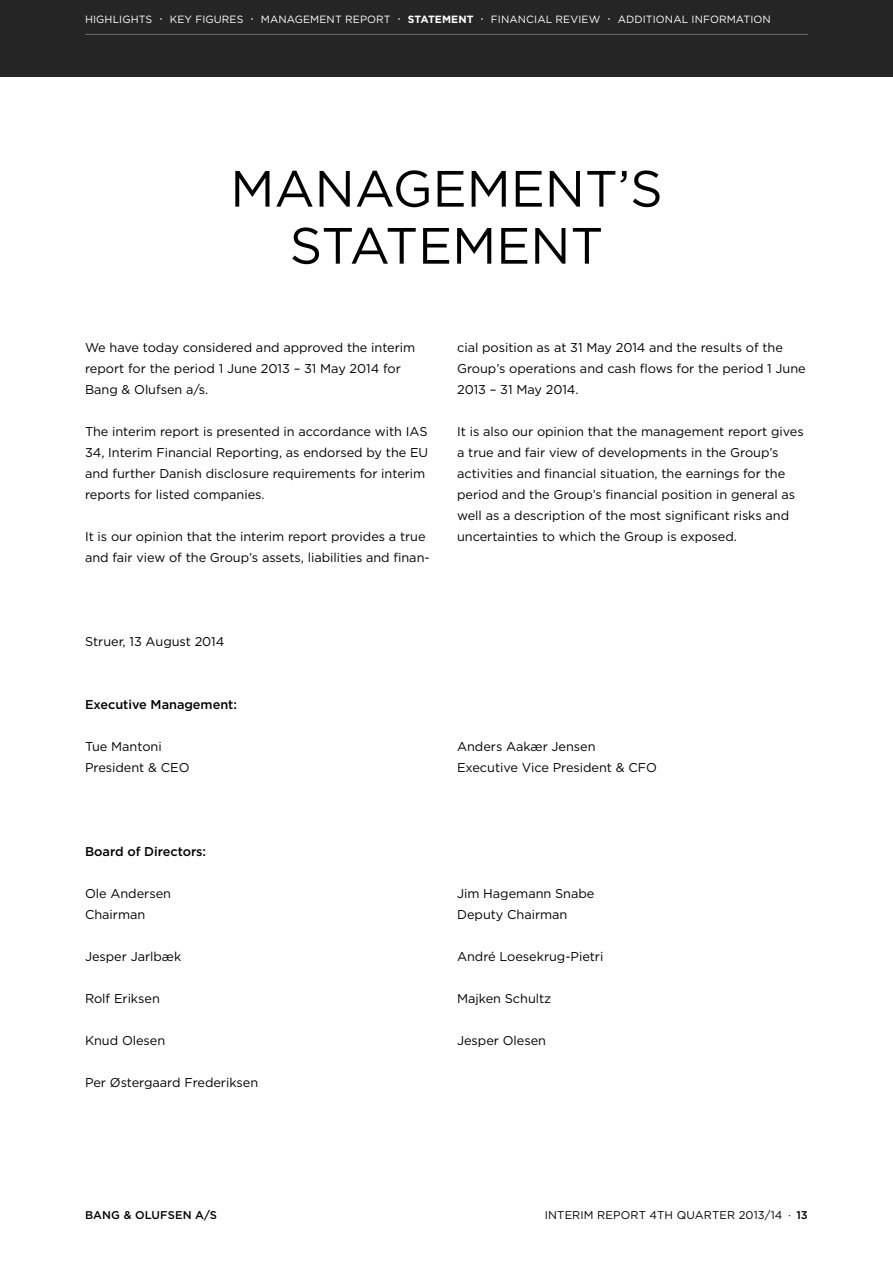
<style>
.page{position:relative;width:893px;height:1263px;background:#fff}
.page>*{position:absolute;margin:0;border:0;box-sizing:border-box;transform-origin:0 0}
.t1{font:51px/57px "Gotham";letter-spacing:-.005em;color:#000}
.t2{font:12.75px/21px "Gotham";letter-spacing:-.005em;color:#000}
.t3{font:500 12.75px "Gotham";letter-spacing:-.005em;color:#000}
.t4{font:11.25px "Gotham";letter-spacing:.01em;color:#000}
.t5{font:500 11.25px "Gotham";letter-spacing:.01em;color:#000}
.t6{font:10.5px "Gotham";letter-spacing:.01em;color:#fff}
.t7{font:700 10.5px "Gotham";letter-spacing:.01em;color:#fff}
.s1{font-size:13.5px}
.s2{font-weight:400;font-size:13.5px}
.s3{font-weight:400}
.s4{font-weight:500}
</style>
<div class="page">
<div style="left:0;top:0;width:893px;height:77px;background:#252525"></div>
<hr style="left:85px;top:34px;width:723px;height:1px;background:#6b6b63">
<p class="t6" style="left:85px;top:13px;width:185px">h IGHLIGHTS <span class="s1">·</span> key figures <span class="s1">·</span> managementre</p>
<p class="t6" style="left:360px;top:13px;width:16px">port</p>
<p class="t7" style="left:398px;top:13px;width:108px"><span class="s2">·</span> STATEMENT <span class="s2">·</span> <span class="s3">financia</span></p>
<p class="t6" style="left:546px;top:13px;width:15px">l review</p>
<p class="t6" style="left:607px;top:13px;width:19px"><span class="s1">·</span> additiona</p>
<p class="t6" style="left:682px;top:13px;width:34px">l in formation</p>
<h1 class="t1" style="left:290px;top:159px;width:357px;text-indent:-59px">MANAGEMENT’S<br>STATEMEN</h1>
<h1 class="t1" style="left:570px;top:216px;width:35px">T</h1>
<p class="t2" style="left:85px;top:337px;width:332px">We have today considered and approved the interim report for the period 1 June 2013 – 31 May 2014 for<br>Bang &amp; Olufsen a/s.</p>
<p class="t2" style="left:85px;top:421px;width:342px">The interim report is presented in accordance with IAS 34, Interim Financial Reporting, as endorsed by the EU and further Danish disclosure requirements for interim reports for listed companies.</p>
<p class="t2" style="left:85px;top:526px;width:346px">It is our opinion that the interim report provides a true and fair view of the Group’s assets, liabilities and finan-</p>
<p class="t2" style="left:457px;top:337px;width:350px">cial position as at 31 May 2014 and the results of the<br>Group’s operations and cash flows for the period 1 June<br>2013 – 31 May 2014.</p>
<p class="t2" style="left:457px;top:421px;width:348px">It is also our opinion that the management report gives a true and fair view of developments in the Group’s activities and financial situation, the earnings for the period and the Group’s financial position in general as well as a description of the most significant risks and uncertainties to which the Group is exposed.</p>
<p class="t2" style="left:85px;top:631px;width:141px">Struer, 13 August 2014</p>
<p class="t3" style="left:85px;top:696px;width:153px">Executive Management:</p>
<p class="t2" style="left:85px;top:736px;width:78px">Tue Mantoni</p>
<p class="t2" style="left:457px;top:736px;width:140px">Anders Aakær Jensen</p>
<p class="t2" style="left:85px;top:757px;width:106px">President &amp; CEO</p>
<p class="t2" style="left:457px;top:757px;width:201px">Executive Vice President &amp; CFO</p>
<p class="t3" style="left:85px;top:843px;width:123px">Board of Directors:</p>
<p class="t2" style="left:85px;top:883px;width:87px">Ole Andersen</p>
<p class="t2" style="left:457px;top:883px;width:139px">Jim Hagemann Snabe</p>
<p class="t2" style="left:85px;top:904px;width:62px">Chairman</p>
<p class="t2" style="left:457px;top:904px;width:112px">Deputy Chairman</p>
<p class="t2" style="left:85px;top:946px;width:98px">Jesper Jarlbæk</p>
<p class="t2" style="left:457px;top:946px;width:148px">André Loesekrug-Pietri</p>
<p class="t2" style="left:85px;top:988px;width:76px">Rolf Eriksen</p>
<p class="t2" style="left:457px;top:988px;width:96px">Majken Schultz</p>
<p class="t2" style="left:85px;top:1030px;width:82px">Knud Olesen</p>
<p class="t2" style="left:457px;top:1030px;width:90px">Jesper Olesen</p>
<p class="t2" style="left:85px;top:1072px;width:175px">Per Østergaard Frederiksen</p>
<p class="t5" style="left:85px;top:1208px;width:130px">Bang &amp; Olufsen A/S</p>
<p class="t4" style="left:545px;top:1208px;width:265px">interim report 4th quarter 2013/14 · <span class="s4">13</span></p>
</div>
